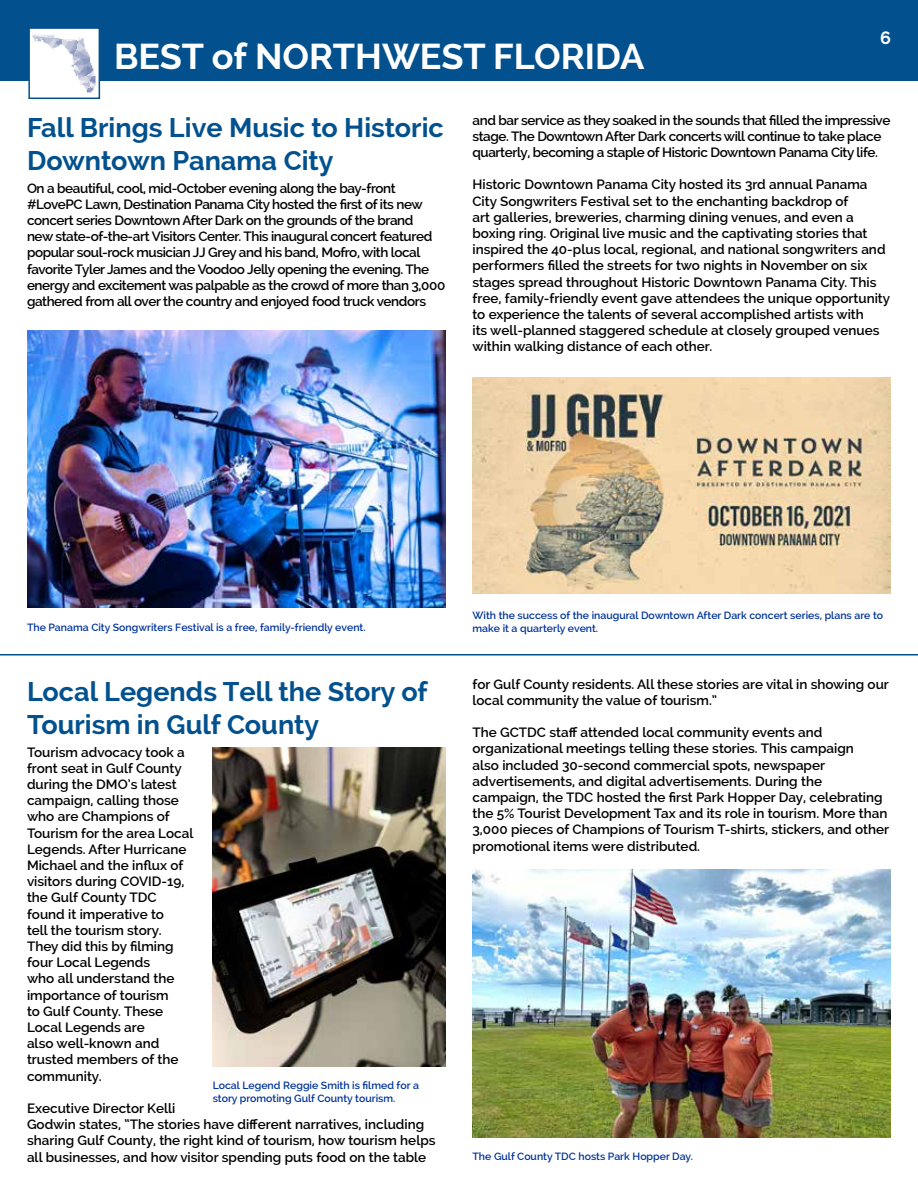
<style>
.page{position:relative;width:918px;height:1188px;background:#fff}
.page>*{position:absolute;margin:0;border:0;box-sizing:border-box;transform-origin:0 0}
.t1{font:700 36px "Raleway";color:#fff}
.t2{font:700 27px/32.4px "Raleway";color:#02518e}
.t3{font:700 18px "Raleway";color:#fff}
.t4{font:600 13.5px/16.2px "Raleway";color:#000}
.t5{font:600 13.5px/16.2px "Raleway";letter-spacing:-.03em;color:#000}
.t6{font:600 10.5px/12.6px "Raleway";color:#039}
</style>
<div class="page">
<hr style="left:0;top:654px;width:918px;height:2px;background:#02518e">
<div style="left:0;top:0;width:918px;height:81px;background:#02518e"></div>
<img style="left:31px;top:30px;width:66px;height:63px">
<div style="left:28px;top:27px;width:72px;height:72px;border:2px solid #02518e"></div>
<img style="left:472px;top:870px;width:419px;height:268px">
<img style="left:213px;top:747px;width:233px;height:320px">
<img style="left:27px;top:330px;width:419px;height:278px">
<img style="left:472px;top:377px;width:419px;height:217px">
<h1 class="t1" style="left:114px;top:36px;width:532px">BEST of NORTHWEST FLORIDA</h1>
<h3 class="t3" style="left:880px;top:27px;width:12px">6</h3>
<h2 class="t2" style="left:27px;top:112px;width:418px">Fall Brings Live Music to Historic<br>Downtown Panama City</h2>
<p class="t5" style="left:27px;top:180px;width:420px">On a beautiful, cool, mid-October evening along the bay-front #LovePC Lawn, Destination Panama City hosted the first of its new concert series Downtown After Dark on the grounds of the brand<br>new state-of-the-art Visitors Center. This inaugural concert featured popular soul-rock musician JJ Grey and his band, Mofro, with local favorite Tyler James and the Voodoo Jelly opening the evening. The energy and excitement was palpable as the crowd of more than 3,000 gathered from all over the country and enjoyed food truck vendors</p>
<p class="t5" style="left:472px;top:112px;width:420px">and bar service as they soaked in the sounds that filled the impressive stage. The Downtown After Dark concerts will continue to take place quarterly, becoming a staple of Historic Downtown Panama City life.</p>
<p class="t4" style="left:472px;top:177px;width:419px">Historic Downtown Panama City hosted its 3rd annual Panama City Songwriters Festival set to the enchanting backdrop of<br>art galleries, breweries, charming dining venues, and even a boxing ring. Original live music and the captivating stories that inspired the 40-plus local, regional, and national songwriters and performers filled the streets for two nights in November on six stages spread throughout Historic Downtown Panama City. This free, family-friendly event gave attendees the unique opportunity to experience the talents of several accomplished artists with<br>its well-planned staggered schedule at closely grouped venues within walking distance of each other.</p>
<p class="t6" style="left:27px;top:621px;width:340px">The Panama City Songwriters Festival is a free, family-friendly event.</p>
<h2 class="t2" style="left:27px;top:676px;width:402px">Local Legends Tell the Story of<br>Tourism in Gulf County</h2>
<p class="t4" style="left:27px;top:744px;width:168px">Tourism advocacy took a front seat in Gulf County during the DMO’s latest campaign, calling those who are Champions of<br>Tourism for the area Local<br>Legends. After Hurricane<br>Michael and the influx of visitors during COVID-19, the Gulf County TDC found it imperative to<br>tell the tourism story.<br>They did this by filming four Local Legends<br>who all understand the importance of tourism<br>to Gulf County. These<br>Local Legends are<br>also well-known and trusted members of the community.</p>
<p class="t4" style="left:27px;top:1100px;width:410px">Executive Director Kelli<br>Godwin states, “The stories have different narratives, including sharing Gulf County, the right kind of tourism, how tourism helps all businesses, and how visitor spending puts food on the table</p>
<p class="t6" style="left:213px;top:1079px;width:208px">Local Legend Reggie Smith is filmed for a story promoting Gulf County tourism.</p>
<p class="t6" style="left:473px;top:609px;width:412px">With the success of the inaugural Downtown After Dark concert series, plans are to make it a quarterly event.</p>
<p class="t4" style="left:472px;top:676px;width:418px">for Gulf County residents. All these stories are vital in showing our local community the value of tourism.”</p>
<p class="t4" style="left:472px;top:724px;width:418px">The GCTDC staff attended local community events and organizational meetings telling these stories. This campaign<br>also included 30-second commercial spots, newspaper advertisements, and digital advertisements. During the campaign, the TDC hosted the first Park Hopper Day, celebrating the 5% Tourist Development Tax and its role in tourism. More than 3,000 pieces of Champions of Tourism T-shirts, stickers, and other promotional items were distributed.</p>
<p class="t6" style="left:473px;top:1150px;width:222px">The Gulf County TDC hosts Park Hopper Day.</p>
</div>
